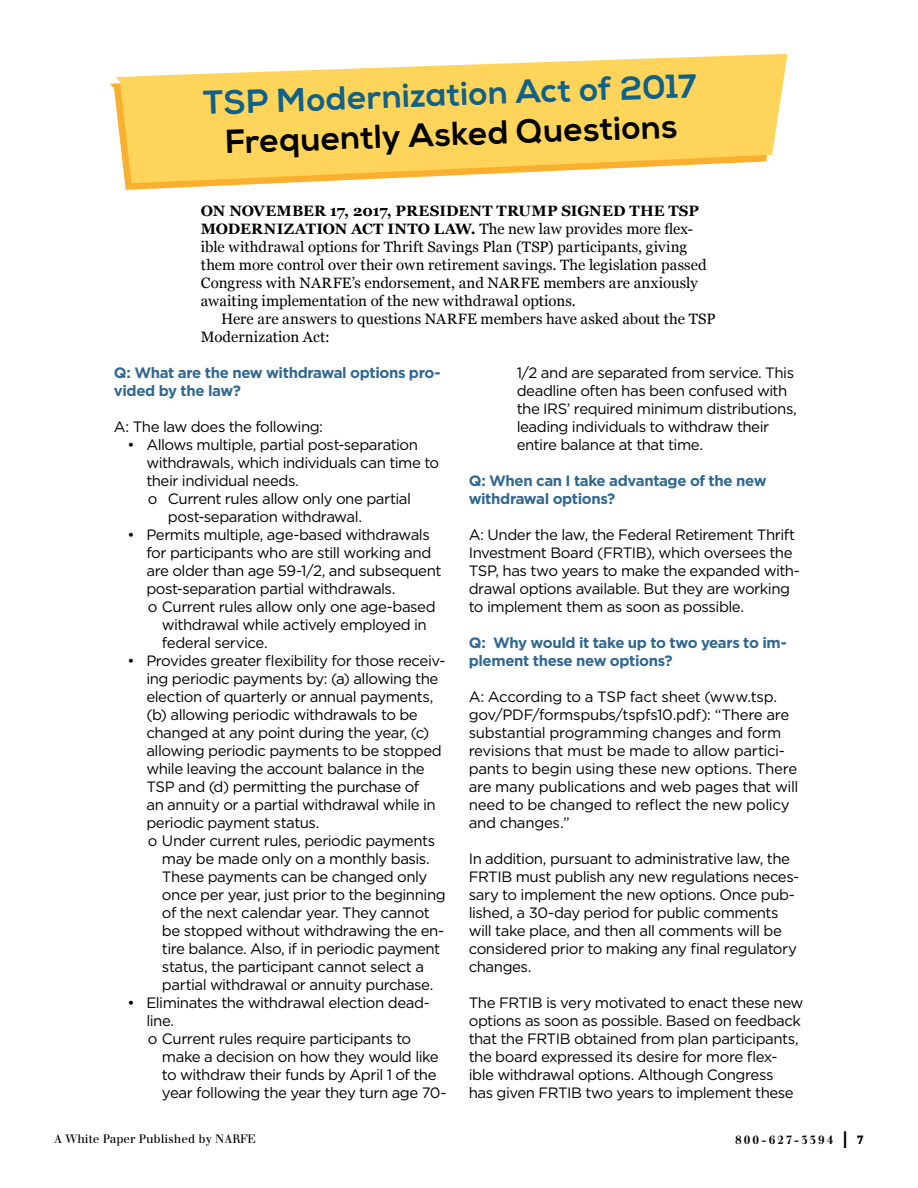
<style>
.page{position:relative;width:918px;height:1188px;background:#fff}
.page>*{position:absolute;margin:0;border:0;box-sizing:border-box;transform-origin:0 0}
.t1{font:700 33.15px "Nexa";color:#106189}
.t2{font:700 33.15px "Nexa";color:#000}
.t3{font:15px/18px "Gotham";letter-spacing:-.03em;color:#000}
.t4{font:15px/18px "Georgia";letter-spacing:.005em;color:#000}
.t5{font:700 15px/18px "Gotham";letter-spacing:-.025em;color:#316891}
.t6{font:12px "Walbaum";color:#000}
.t7{font:700 12px "Walbaum";letter-spacing:.155em;color:#000}
.s1{font-weight:700}
.s2{font-family:"Homestead";font-weight:400;font-size:15px}
.s3{font-family:"Homestead";font-weight:400}
</style>
<div class="page">
<svg style="left:110px;top:83px;width:170px;height:107px"></svg>
<svg style="left:116px;top:54px;width:672px;height:129px;fill:#ffd45a"></svg>
<h1 class="t1" style="left:203px;top:84px;width:496px;rotate:-2deg">TSP Modernization Act of 2017</h1>
<h1 class="t2" style="left:225px;top:123px;width:454px;rotate:-2deg">Frequently Asked Questions</h1>
<p class="t4" style="left:201px;top:201px;width:507px"><span class="s1">ON NOVEMBER 17, 2017, PRESIDENT TRUMP SIGNED THE TSP MODERNIZATION ACT INTO LAW.</span> The new law provides more flex&shy;ible withdrawal options for Thrift Savings Plan (TSP) participants, giving them more control over their own retirement savings. The legislation passed Congress with NARFE’s endorsement, and NARFE members are anxiously awaiting implementation of the new withdrawal options.</p>
<p class="t4" style="left:201px;top:309px;width:516px;text-indent:20px">Here are answers to questions NARFE members have asked about the TSP<br>Modernization Act:</p>
<p class="t5" style="left:114px;top:364px;width:328px">Q: What are the new withdrawal options pro&shy;vided by the law?</p>
<p class="t3" style="left:114px;top:417px;width:211px">A: The law does the following:</p>
<p class="t3" style="left:127px;top:435px;width:292px">• Allows multiple, partial post-separation</p>
<p class="t3" style="left:146px;top:453px;width:294px">withdrawals, which individuals can time to</p>
<p class="t3" style="left:146px;top:471px;width:154px">their individual needs.</p>
<p class="t3" style="left:148px;top:489px;width:265px">o Current rules allow only one partial</p>
<p class="t3" style="left:168px;top:507px;width:196px">post-separation withdrawal.</p>
<p class="t3" style="left:127px;top:525px;width:304px">• Permits multiple, age-based withdrawals</p>
<p class="t3" style="left:146px;top:543px;width:286px">for participants who are still working and</p>
<p class="t3" style="left:146px;top:561px;width:297px">are older than age 59-1/2, and subsequent</p>
<p class="t3" style="left:146px;top:579px;width:251px">post-separation partial withdrawals.</p>
<p class="t3" style="left:148px;top:597px;width:289px">o Current rules allow only one age-based</p>
<p class="t3" style="left:162px;top:615px;width:266px">withdrawal while actively employed in</p>
<p class="t3" style="left:162px;top:633px;width:107px">federal service.</p>
<p class="t3" style="left:127px;top:651px;width:320px">• Provides greater flexibility for those receiv-</p>
<p class="t3" style="left:146px;top:669px;width:294px">ing periodic payments by: (a) allowing the</p>
<p class="t3" style="left:146px;top:687px;width:289px">election of quarterly or annual payments,</p>
<p class="t3" style="left:146px;top:705px;width:273px">(b) allowing periodic withdrawals to be</p>
<p class="t3" style="left:146px;top:723px;width:285px">changed at any point during the year, (c)</p>
<p class="t3" style="left:146px;top:741px;width:297px">allowing periodic payments to be stopped</p>
<p class="t3" style="left:146px;top:759px;width:280px">while leaving the account balance in the</p>
<p class="t3" style="left:146px;top:777px;width:275px">TSP and (d) permitting the purchase of</p>
<p class="t3" style="left:146px;top:795px;width:291px">an annuity or a partial withdrawal while in</p>
<p class="t3" style="left:146px;top:813px;width:175px">periodic payment status.</p>
<p class="t3" style="left:148px;top:831px;width:289px">o Under current rules, periodic payments</p>
<p class="t3" style="left:162px;top:849px;width:269px">may be made only on a monthly basis.</p>
<p class="t3" style="left:162px;top:867px;width:267px">These payments can be changed only</p>
<p class="t3" style="left:162px;top:885px;width:285px">once per year, just prior to the beginning</p>
<p class="t3" style="left:162px;top:903px;width:269px">of the next calendar year. They cannot</p>
<p class="t3" style="left:162px;top:921px;width:284px">be stopped without withdrawing the en-</p>
<p class="t3" style="left:162px;top:939px;width:280px">tire balance. Also, if in periodic payment</p>
<p class="t3" style="left:162px;top:957px;width:264px">status, the participant cannot select a</p>
<p class="t3" style="left:162px;top:975px;width:273px">partial withdrawal or annuity purchase.</p>
<p class="t3" style="left:146px;top:993px;width:285px;text-indent:-19px">• Eliminates the withdrawal election dead&shy;line.<br>o Current rules require participants to</p>
<p class="t3" style="left:162px;top:1047px;width:286px">make a decision on how they would like to withdraw their funds by April 1 of the year following the year they turn age 70-</p>
<p class="t3" style="left:517px;top:363px;width:282px">1/2 and are separated from service. This deadline often has been confused with the IRS’ required minimum distributions, leading individuals to withdraw their entire balance at that time.</p>
<p class="t5" style="left:469px;top:472px;width:299px">Q: When can I take advantage of the new withdrawal options?</p>
<p class="t3" style="left:469px;top:525px;width:333px">A: Under the law, the Federal Retirement Thrift Investment Board (FRTIB), which oversees the TSP, has two years to make the expanded with&shy;drawal options available. But they are working to implement them as soon as possible.</p>
<p class="t5" style="left:469px;top:634px;width:320px">Q: Why would it take up to two years to im&shy;plement these new options?</p>
<p class="t3" style="left:469px;top:687px;width:331px">A: According to a TSP fact sheet (www.tsp. gov/PDF/formspubs/tspfs10.pdf): “There are substantial programming changes and form revisions that must be made to allow partici&shy;pants to begin using these new options. There are many publications and web pages that will need to be changed to reflect the new policy and changes.”</p>
<p class="t3" style="left:469px;top:849px;width:332px">In addition, pursuant to administrative law, the FRTIB must publish any new regulations neces&shy;sary to implement the new options. Once pub&shy;lished, a 30-day period for public comments will take place, and then all comments will be considered prior to making any final regulatory changes.</p>
<p class="t3" style="left:469px;top:993px;width:336px">The FRTIB is very motivated to enact these new options as soon as possible. Based on feedback that the FRTIB obtained from plan participants, the board expressed its desire for more flex&shy;ible withdrawal options. Although Congress<br>has given FRTIB two years to implement these</p>
<p class="t6" style="left:54px;top:1132px;width:203px">A White Paper Published by NARFE</p>
<p class="t7" style="left:735px;top:1133px;width:130px">800-627-3394 <span class="s2">|</span> <span class="s3">7</span></p>
</div>
